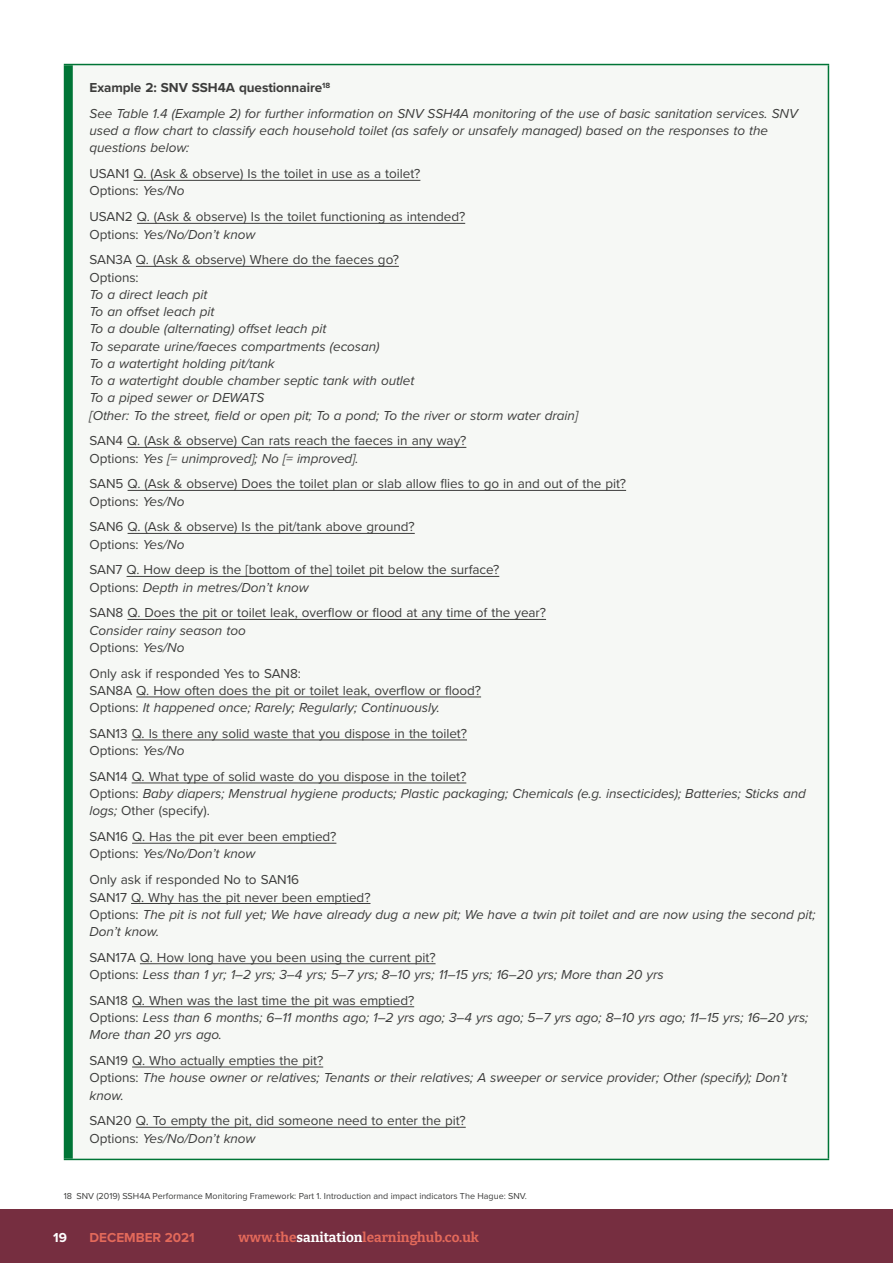
<style>
.page{position:relative;width:893px;height:1263px;background:#fff}
.page>*{position:absolute;margin:0;border:0;box-sizing:border-box;transform-origin:0 0}
.t1{font:italic 13.5px/17.2px "Proxima Nova";letter-spacing:-.005em;color:#3d3d3c}
.t2{font:13.5px/17.2px "Proxima Nova";letter-spacing:-.005em;color:#3d3d3c}
.t3{font:100 13.5px "Bitter";color:#e3695a}
.t4{font:700 13.5px "Proxima Nova";color:#e3695a}
.t5{font:700 13.5px "Proxima Nova";color:#fff}
.t6{font:9px "Proxima Nova";color:#3d3d3c}
.s1{font-weight:700;font-style:normal}
.s2{font-style:italic}
.s3{font-style:normal}
.s4{color:#fff}
</style>
<div class="page">
<div style="left:68px;top:65px;width:760px;height:1094px;background:#f6f8f5"></div>
<div style="left:64px;top:65px;width:9px;height:1094px;background:#007536"></div>
<hr style="left:828px;top:65px;width:1px;height:1094px;background:#007536">
<hr style="left:64px;top:64px;width:765px;height:1px;background:#007536">
<hr style="left:64px;top:1159px;width:765px;height:1px;background:#007536">
<hr style="left:134px;top:180px;width:286px;height:1px;background:#3d3d3c">
<hr style="left:137px;top:223px;width:328px;height:1px;background:#3d3d3c">
<hr style="left:136px;top:266px;width:263px;height:1px;background:#3d3d3c">
<hr style="left:127px;top:447px;width:339px;height:1px;background:#3d3d3c">
<hr style="left:128px;top:490px;width:498px;height:1px;background:#3d3d3c">
<hr style="left:128px;top:533px;width:287px;height:1px;background:#3d3d3c">
<hr style="left:127px;top:576px;width:372px;height:1px;background:#3d3d3c">
<hr style="left:127px;top:619px;width:419px;height:1px;background:#3d3d3c">
<hr style="left:136px;top:696px;width:345px;height:1px;background:#3d3d3c">
<hr style="left:132px;top:740px;width:335px;height:1px;background:#3d3d3c">
<hr style="left:132px;top:783px;width:334px;height:1px;background:#3d3d3c">
<hr style="left:132px;top:843px;width:204px;height:1px;background:#3d3d3c">
<hr style="left:131px;top:903px;width:239px;height:1px;background:#3d3d3c">
<hr style="left:140px;top:963px;width:296px;height:1px;background:#3d3d3c">
<hr style="left:132px;top:1006px;width:282px;height:1px;background:#3d3d3c">
<hr style="left:132px;top:1067px;width:191px;height:1px;background:#3d3d3c">
<hr style="left:136px;top:1127px;width:330px;height:1px;background:#3d3d3c">
<div style="left:0;top:1209px;width:893px;height:54px;background:#762e40"></div>
<p class="t1" style="left:90px;top:74px;width:710px;line-height:25.8px"><span class="s1">Example 2: SNV SSH4A questionnaire</span><sup>18<br></sup>See Table 1.4 (Example 2) for further information on SNV SSH4A monitoring of the use of basic sanitation services. SNV</p>
<p class="t1" style="left:90px;top:121px;width:680px">used a flow chart to classify each household toilet (as safely or unsafely managed) based on the responses to the questions below:</p>
<p class="t2" style="left:90px;top:165px;width:332px">USAN1 Q. (Ask &amp; observe) Is the toilet in use as a toilet?<br>Options: <span class="s2">Yes/No</span></p>
<p class="t2" style="left:90px;top:208px;width:377px">USAN2 Q. (Ask &amp; observe) Is the toilet functioning as intended?<br>Options: <span class="s2">Yes/No/Don’t know</span></p>
<p class="t2" style="left:90px;top:251px;width:311px">SAN3A Q. (Ask &amp; observe) Where do the faeces go?<br>Options:</p>
<p class="t1" style="left:90px;top:285px;width:490px">To a direct leach pit<br>To an offset leach pit<br>To a double (alternating) offset leach pit<br>To separate urine/faeces compartments (ecosan)<br>To a watertight holding pit/tank<br>To a watertight double chamber septic tank with outlet<br>To a piped sewer or DEWATS<br>[Other: To the street, field or open pit; To a pond; To the river or storm water drain]</p>
<p class="t2" style="left:90px;top:432px;width:378px">SAN4 Q. (Ask &amp; observe) Can rats reach the faeces in any way?<br>Options: <span class="s2">Yes [= unimproved]; No [= improved].</span></p>
<p class="t2" style="left:90px;top:475px;width:538px">SAN5 Q. (Ask &amp; observe) Does the toilet plan or slab allow flies to go in and out of the pit?<br>Options: <span class="s2">Yes/No</span></p>
<p class="t2" style="left:90px;top:518px;width:327px">SAN6 Q. (Ask &amp; observe) Is the pit/tank above ground?<br>Options: <span class="s2">Yes/No</span></p>
<p class="t2" style="left:90px;top:561px;width:411px">SAN7 Q. How deep is the [bottom of the] toilet pit below the surface?<br>Options: <span class="s2">Depth in metres/Don’t know</span></p>
<p class="t2" style="left:90px;top:604px;width:458px">SAN8 Q. Does the pit or toilet leak, overflow or flood at any time of the year?</p>
<p class="t1" style="left:90px;top:621px;width:158px">Consider rainy season too<br><span class="s3">Options:</span> Yes/No</p>
<p class="t2" style="left:90px;top:664px;width:393px">Only ask if responded Yes to SAN8:<br>SAN8A Q. How often does the pit or toilet leak, overflow or flood?<br>Options: <span class="s2">It happened once; Rarely; Regularly; Continuously.</span></p>
<p class="t2" style="left:90px;top:724px;width:379px">SAN13 Q. Is there any solid waste that you dispose in the toilet?<br>Options: <span class="s2">Yes/No</span></p>
<p class="t1" style="left:90px;top:767px;width:718px"><span class="s3">SAN14 Q. What type of solid waste do you dispose in the toilet?<br>Options:</span> Baby diapers; Menstrual hygiene products; Plastic packaging; Chemicals (e.g. insecticides); Batteries; Sticks and logs; <span class="s3">Other (specify).</span></p>
<p class="t2" style="left:90px;top:827px;width:248px">SAN16 Q. Has the pit ever been emptied?<br>Options: <span class="s2">Yes/No/Don’t know</span></p>
<p class="t1" style="left:90px;top:870px;width:727px"><span class="s3">Only ask if responded No to SAN16<br>SAN17 Q. Why has the pit never been emptied?<br>Options:</span> The pit is not full yet; We have already dug a new pit; We have a twin pit toilet and are now using the second pit; Don’t know.</p>
<p class="t1" style="left:90px;top:948px;width:576px"><span class="s3">SAN17A Q. How long have you been using the current pit?<br>Options:</span> Less than 1 yr; 1–2 yrs; 3–4 yrs; 5–7 yrs; 8–10 yrs; 11–15 yrs; 16–20 yrs; More than 20 yrs</p>
<p class="t1" style="left:90px;top:991px;width:720px"><span class="s3">SAN18 Q. When was the last time the pit was emptied?<br>Options:</span> Less than 6 months; 6–11 months ago; 1–2 yrs ago; 3–4 yrs ago; 5–7 yrs ago; 8–10 yrs ago; 11–15 yrs; 16–20 yrs;<br>More than 20 yrs ago.</p>
<p class="t1" style="left:90px;top:1051px;width:699px"><span class="s3">SAN19 Q. Who actually empties the pit?<br>Options:</span> The house owner or relatives; Tenants or their relatives; A sweeper or service provider; Other (specify); Don’t know.</p>
<p class="t2" style="left:90px;top:1111px;width:378px">SAN20 Q. To empty the pit, did someone need to enter the pit?<br>Options: <span class="s2">Yes/No/Don’t know</span></p>
<p class="t6" style="left:64px;top:1189px;width:465px">18 SNV (2019) SSH4A Performance Monitoring Framework: Part 1. Introduction and impact indicators The Hague: SNV.</p>
<p class="t5" style="left:53px;top:1227px;width:15px">19</p>
<p class="t4" style="left:89px;top:1227px;width:107px">DECEMBER 2021</p>
<p class="t3" style="left:238px;top:1228px;width:242px">www.the<span class="s4">sanitation</span>learninghub.co.uk</p>
</div>
